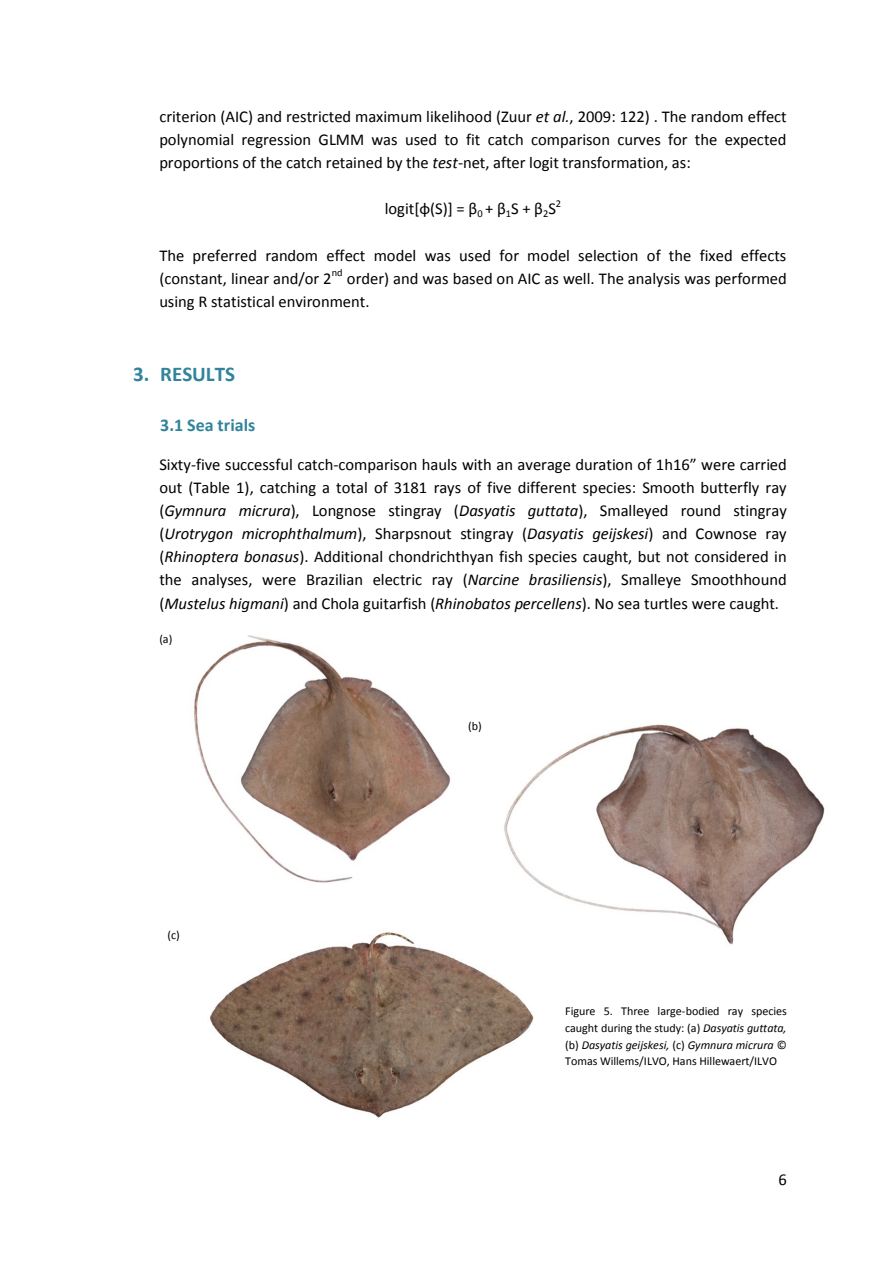
<style>
.page{position:relative;width:893px;height:1263px;background:#fff}
.page>*{position:absolute;margin:0;border:0;box-sizing:border-box;transform-origin:0 0}
.t1{font:700 21px "Calibri";color:#31849b}
.t2{font:700 18px "Calibri";color:#31849b}
.t3{font:16.5px/23.2px "Calibri";color:#000;text-align:justify}
.t4{font:12px/16.8px "Calibri";color:#000;text-align:justify}
.t5{font:10.5px "Calibri";color:#000}
.s1{font-style:italic}
</style>
<div class="page">
<img style="left:194px;top:635px;width:257px;height:248px">
<img style="left:504px;top:724px;width:321px;height:221px">
<img style="left:209px;top:928px;width:336px;height:190px">
<p class="t3" style="left:159px;top:106px;width:629px">criterion (AIC) and restricted maximum likelihood (Zuur <span class="s1">et al.</span>, 2009: 122) . The random effect polynomial regression GLMM was used to fit catch comparison curves for the expected proportions of the catch retained by the <span class="s1">test</span>-net, after logit transformation, as:</p>
<p class="t3" style="left:385px;top:199px;width:173px">logit[φ(S)] = β<sub>0</sub> + β<sub>1</sub>S + β<sub>2</sub>S</p>
<p class="t5" style="left:556px;top:199px;width:7px">2</p>
<p class="t3" style="left:159px;top:245px;width:629px">The preferred random effect model was used for model selection of the fixed effects (constant, linear and/or 2</p>
<p class="t5" style="left:332px;top:268px;width:12px">nd</p>
<p class="t3" style="left:159px;top:268px;width:629px;text-indent:188px">order) and was based on AIC as well. The analysis was performed using R statistical environment.</p>
<h1 class="t1" style="left:133px;top:365px;width:103px">3. RESULTS</h1>
<h2 class="t2" style="left:160px;top:417px;width:97px">3.1 Sea trials</h2>
<p class="t3" style="left:159px;top:454px;width:629px">Sixty-five successful catch-comparison hauls with an average duration of 1h16” were carried out (Table 1), catching a total of 3181 rays of five different species: Smooth butterfly ray (<span class="s1">Gymnura micrura</span>), Longnose stingray (<span class="s1">Dasyatis guttata</span>), Smalleyed round stingray (<span class="s1">Urotrygon microphthalmum</span>), Sharpsnout stingray (<span class="s1">Dasyatis geijskesi</span>) and Cownose ray (<span class="s1">Rhinoptera bonasus</span>). Additional chondrichthyan fish species caught, but not considered in the analyses, were Brazilian electric ray (<span class="s1">Narcine brasiliensis</span>), Smalleye Smoothhound (<span class="s1">Mustelus higmani</span>) and Chola guitarfish (<span class="s1">Rhinobatos percellens</span>). No sea turtles were caught.</p>
<p class="t4" style="left:159px;top:631px;width:15px">(a)</p>
<p class="t4" style="left:167px;top:928px;width:14px">(c)</p>
<p class="t4" style="left:468px;top:719px;width:15px">(b)</p>
<p class="t4" style="left:565px;top:1003px;width:223px">Figure 5. Three large-bodied ray species caught during the study: (a) <span class="s1">Dasyatis guttata, </span>(b) <span class="s1">Dasyatis geijskesi,</span> (c) <span class="s1">Gymnura micrura</span> © Tomas Willems/ILVO, Hans Hillewaert/ILVO</p>
<p class="t3" style="left:778px;top:1169px;width:10px">6</p>
</div>
